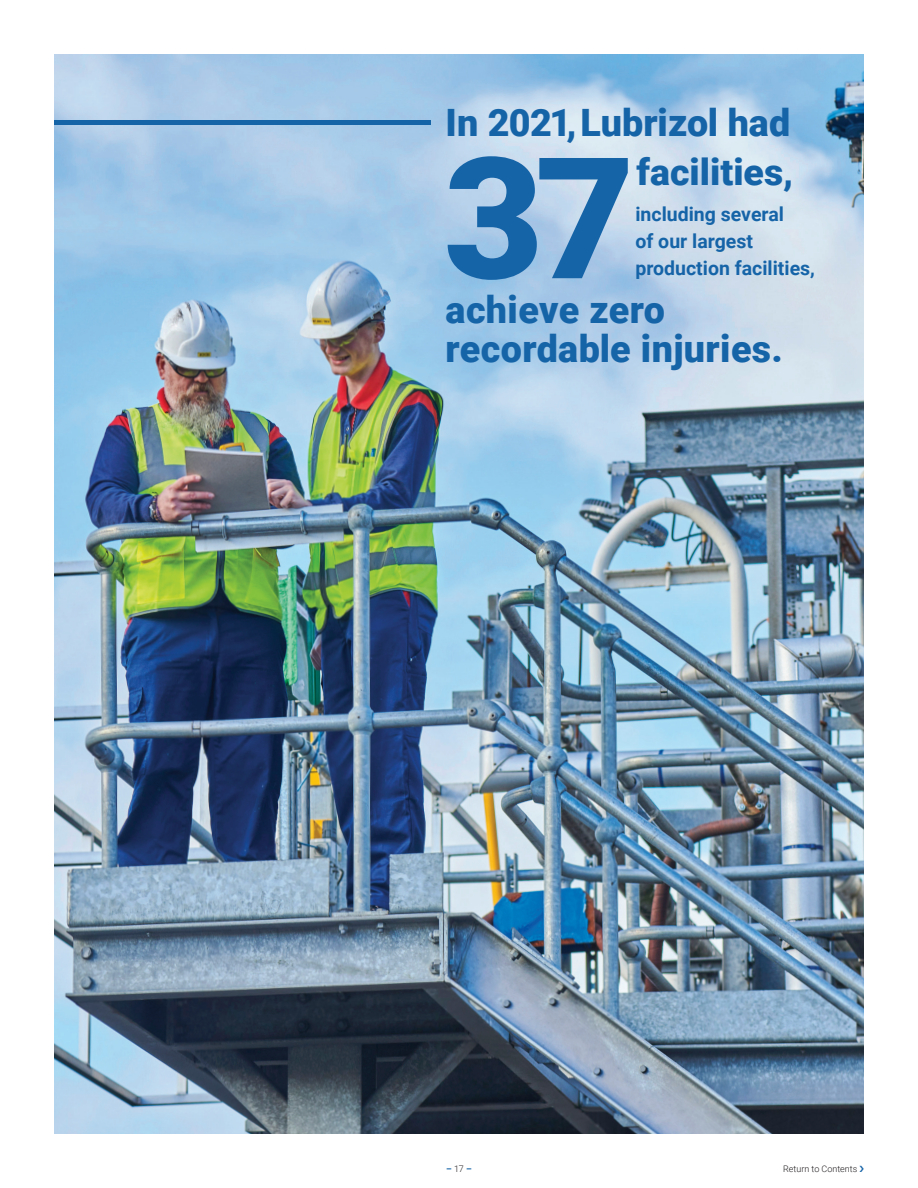
<style>
.page{position:relative;width:918px;height:1188px;background:#fff}
.page>*{position:absolute;margin:0;border:0;box-sizing:border-box;transform-origin:0 0}
.t1{font:900 169.05px "Roboto";color:#1664a8}
.t2{font:900 37.65px/39.6px "Roboto";letter-spacing:.005em;color:#1664a8}
.t3{font:900 36.75px "Roboto";color:#1664a8}
.t4{font:700 19.5px/27px "Roboto";color:#1664a8}
.t5{font:300 9px "Roboto";color:#231f20}
.t6{font:700 9px "Roboto";color:#1664a8}
.s1{font-weight:300;color:#231f20}
</style>
<div class="page">
<img style="left:54px;top:54px;width:810px;height:1080px">
<div style="left:54px;top:120px;width:376px;height:5px;background:#1664a8"></div>
<p class="t2" style="left:446px;top:101px;width:346px">In 2021, Lubrizol had</p>
<p class="t1" style="left:444px;top:100px;width:193px">37</p>
<p class="t3" style="left:637px;top:147px;width:158px">facilities,</p>
<p class="t4" style="left:635px;top:200px;width:181px">including several<br>of our largest production facilities,</p>
<p class="t2" style="left:446px;top:288px;width:339px">achieve zero recordable injuries.</p>
<p class="t6" style="left:446px;top:1163px;width:27px">– <span class="s1">17</span> –</p>
<p class="t5" style="left:783px;top:1163px;width:76px">Return to Contents</p>
</div>
